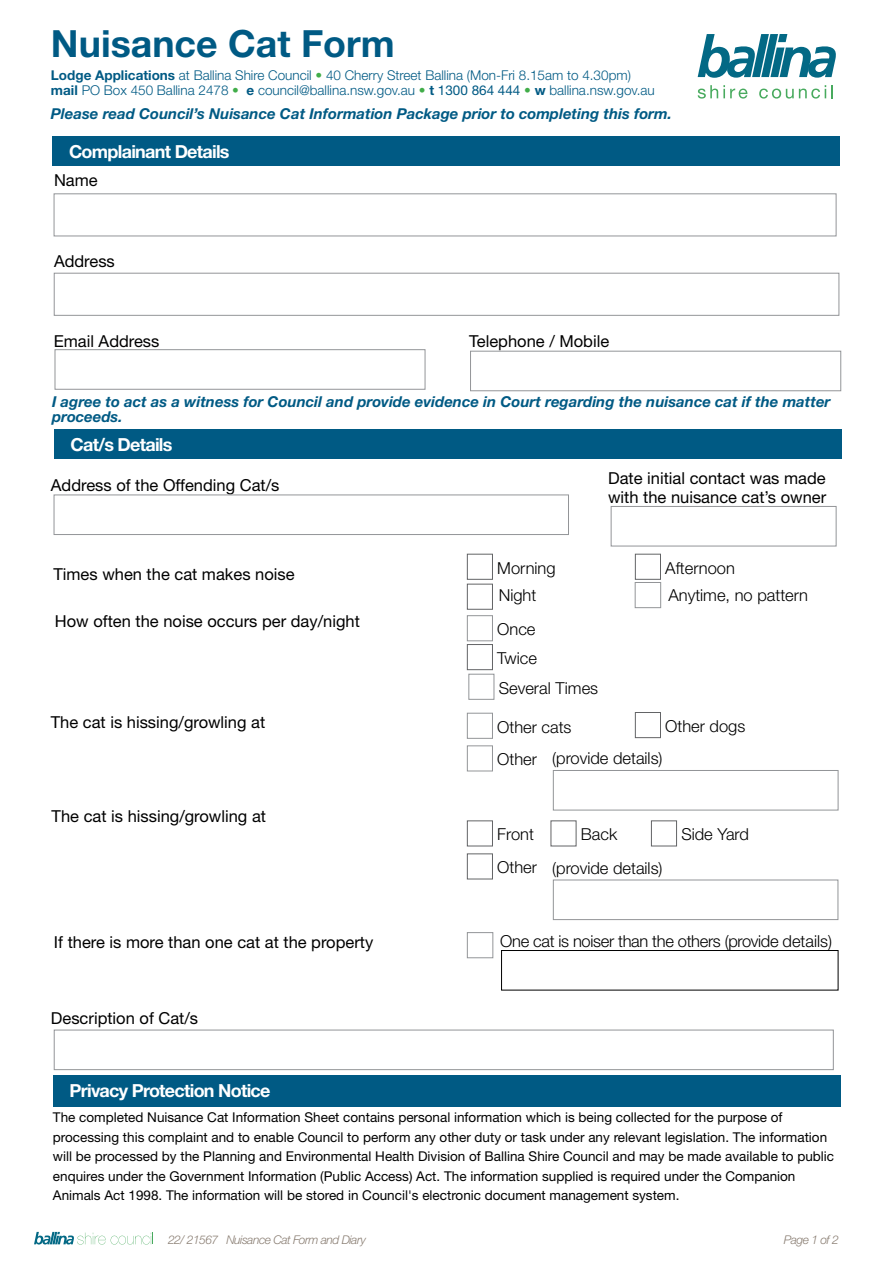
<style>
.page{position:relative;width:893px;height:1263px;background:#fff}
.page>*{position:absolute;margin:0;border:0;box-sizing:border-box;transform-origin:0 0}
.t1{font:700 37.5px "Helvetica Neue LT Std";color:#005a84}
.t2{font:700 18px "Helvetica Neue LT Std";letter-spacing:-.04em;color:#fff}
.t3{font:16.5px/19.5px "Helvetica Neue LT Std";color:#000}
.t4{font:300 16.5px/27.3px "Helvetica Neue LT Std";color:#000}
.t5{font:300 16.5px "Helvetica Neue LT Std";letter-spacing:-.02em;color:#000}
.t6{font:italic 700 15px/15px "Helvetica Neue LT Std";color:#005a84}
.t7{font:13.5px/19.5px "Helvetica Neue LT Std";color:#000}
.t8{font:300 13.5px/15px "Helvetica Neue LT Std";color:#005a84}
.t9{font:italic 300 12px "Helvetica Neue LT Std";letter-spacing:-.04em;color:#897d72}
.s1{font-weight:700}
.s2{font-weight:400;color:#41ad49}
.s3{font-weight:400}
</style>
<div class="page">
<svg style="left:34px;top:1232px;width:119px;height:12px"></svg>
<div style="left:52px;top:136px;width:788px;height:30px;background:#005a84"></div>
<div style="left:54px;top:194px;width:782px;height:42px;background:#fff;border:1px solid #939598"></div>
<div style="left:54px;top:273px;width:785px;height:42px;background:#fff;border:1px solid #939598"></div>
<div style="left:54px;top:429px;width:787px;height:30px;background:#005a84"></div>
<div style="left:467px;top:554px;width:26px;height:25px;background:#fff;border:1px solid #636466"></div>
<div style="left:467px;top:584px;width:26px;height:25px;background:#fff;border:1px solid #636466"></div>
<div style="left:470px;top:351px;width:371px;height:40px;border:1px solid #939598"></div>
<div style="left:54px;top:495px;width:515px;height:40px;border:1px solid #939598"></div>
<div style="left:611px;top:506px;width:225px;height:40px;border:1px solid #939598"></div>
<div style="left:635px;top:554px;width:26px;height:25px;background:#fff;border:1px solid #636466"></div>
<div style="left:635px;top:582px;width:26px;height:26px;border:1px solid #939598"></div>
<div style="left:467px;top:615px;width:26px;height:26px;background:#fff;border:1px solid #939598"></div>
<div style="left:467px;top:644px;width:26px;height:26px;background:#fff;border:1px solid #636466"></div>
<div style="left:469px;top:674px;width:25px;height:25px;background:#fff;border:1px solid #939598"></div>
<div style="left:467px;top:713px;width:26px;height:25px;background:#fff;border:1px solid #939598"></div>
<div style="left:635px;top:712px;width:26px;height:26px;background:#fff;border:1px solid #636466"></div>
<div style="left:467px;top:821px;width:26px;height:25px;background:#fff;border:1px solid #636466"></div>
<div style="left:651px;top:821px;width:26px;height:25px;background:#fff;border:1px solid #636466"></div>
<div style="left:553px;top:880px;width:285px;height:40px;border:1px solid #939598"></div>
<div style="left:467px;top:854px;width:26px;height:25px;background:#fff;border:1px solid #636466"></div>
<div style="left:467px;top:746px;width:26px;height:25px;background:#fff;border:1px solid #939598"></div>
<div style="left:553px;top:770px;width:285px;height:40px;border:1px solid #939598"></div>
<div style="left:501px;top:950px;width:337px;height:40px;border:1px solid #000"></div>
<div style="left:54px;top:1030px;width:779px;height:40px;border:1px solid #939598"></div>
<div style="left:53px;top:1075px;width:787px;height:31px;background:#005a84"></div>
<div style="left:55px;top:349px;width:370px;height:40px;border:1px solid #939598"></div>
<svg style="left:698px;top:85px;width:49px;height:14px"></svg>
<svg style="left:759px;top:85px;width:74px;height:14px"></svg>
<svg style="left:698px;top:34px;width:138px;height:44px"></svg>
<div style="left:467px;top:932px;width:26px;height:26px;border:1px solid #939598"></div>
<h1 class="t1" style="left:51px;top:20px;width:345px">Nuisance Cat Form</h1>
<p class="t8" style="left:51px;top:68px;width:605px"><span class="s1">Lodge Applications</span> at Ballina Shire Council <span class="s2">•</span> 40 Cherry Street Ballina (Mon-Fri 8.15am to 4.30pm) <span class="s1">mail</span> PO Box 450 Ballina 2478 <span class="s2">•</span> <span class="s1">e</span> council@ballina.nsw.gov.au <span class="s2">•</span> <span class="s1">t</span> <span class="s3">1300 864 444</span> <span class="s2">•</span> <span class="s1">w</span> ballina.nsw.gov.au</p>
<p class="t6" style="left:51px;top:106px;width:622px">Please read Council’s Nuisance Cat Information Package prior to completing this form.</p>
<h2 class="t2" style="left:69px;top:140px;width:162px">Complainant Details</h2>
<p class="t3" style="left:54px;top:170px;width:45px">Name</p>
<p class="t3" style="left:54px;top:251px;width:62px">Address</p>
<p class="t3" style="left:54px;top:331px;width:107px">Email Address</p>
<p class="t3" style="left:469px;top:331px;width:141px">Telephone / Mobile</p>
<p class="t6" style="left:52px;top:394px;width:780px">I agree to act as a witness for Council and provide evidence in Court regarding the nuisance cat if the matter proceeds.</p>
<h2 class="t2" style="left:71px;top:433px;width:104px">Cat/s Details</h2>
<p class="t3" style="left:51px;top:475px;width:230px">Address of the Offending Cat/s</p>
<p class="t3" style="left:608px;top:468px;width:220px">Date initial contact was made with the nuisance cat’s owner</p>
<p class="t3" style="left:53px;top:564px;width:243px">Times when the cat makes noise</p>
<p class="t4" style="left:665px;top:554px;width:144px">Afternoon<br>Anytime, no pattern</p>
<p class="t3" style="left:55px;top:611px;width:306px">How often the noise occurs per day/night</p>
<p class="t4" style="left:497px;top:615px;width:40px">Once</p>
<p class="t4" style="left:497px;top:554px;width:60px">Morning<br>Night</p>
<p class="t3" style="left:51px;top:712px;width:216px">The cat is hissing/growling at</p>
<p class="t3" style="left:52px;top:806px;width:216px">The cat is hissing/growling at</p>
<p class="t3" style="left:54px;top:932px;width:321px">If there is more than one cat at the property</p>
<p class="t3" style="left:51px;top:1008px;width:149px">Description of Cat/s</p>
<p class="t4" style="left:497px;top:643px;width:102px;line-height:29.7px">Twice<br>Several Times</p>
<p class="t4" style="left:497px;top:713px;width:76px">Other cats</p>
<p class="t4" style="left:665px;top:712px;width:82px">Other dogs</p>
<p class="t4" style="left:497px;top:744px;width:167px">Other (provide details)</p>
<p class="t4" style="left:497px;top:820px;width:38px">Front</p>
<p class="t4" style="left:581px;top:820px;width:38px">Back</p>
<p class="t4" style="left:681px;top:820px;width:69px">Side Yard</p>
<p class="t4" style="left:552px;top:854px;width:112px">(provide details)</p>
<p class="t4" style="left:497px;top:853px;width:41px">Other</p>
<p class="t5" style="left:500px;top:931px;width:333px">One cat is noiser than the others (provide details)</p>
<h2 class="t2" style="left:70px;top:1079px;width:203px">Privacy Protection Notice</h2>
<p class="t7" style="left:53px;top:1107px;width:783px">The completed Nuisance Cat Information Sheet contains personal information which is being collected for the purpose of processing this complaint and to enable Council to perform any other duty or task under any relevant legislation. The information will be processed by the Planning and Environmental Health Division of Ballina Shire Council and may be made available to public enquires under the Government Information (Public Access) Act. The information supplied is required under the Companion Animals Act 1998. The information will be stored in Council's electronic document management system.</p>
<p class="t9" style="left:168px;top:1232px;width:200px">22/ 21567 Nuisance Cat Form and Diary</p>
<p class="t9" style="left:784px;top:1232px;width:57px">Page 1 of 2</p>
</div>
